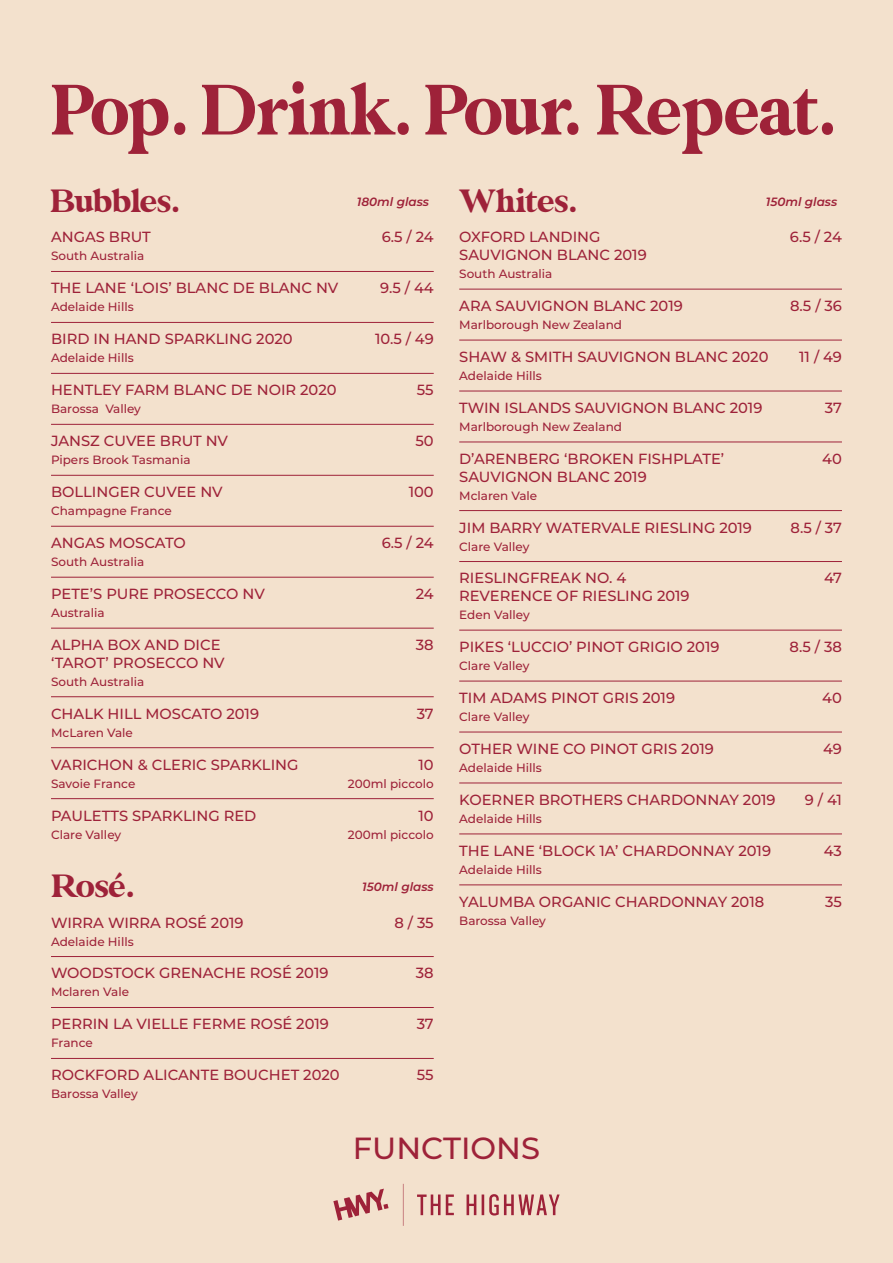
<style>
.page{position:relative;width:893px;height:1263px;background:#f3e1cd}
.page>*{position:absolute;margin:0;border:0;box-sizing:border-box;transform-origin:0 0}
.t1{font:79.5px "Glamour Absolute Condensed";color:#9e2239}
.Sub-Head_-_wine{font:36px "Glamour Absolute";color:#9e2239}
.body{font:500 30.6px "Montserrat";color:#9e2239}
.Item{font:500 14.7px "Montserrat";color:#9e2239}
.Region{font:500 12px "Montserrat";color:#9e2239}
.Region_-_no_rule{font:500 12px "Montserrat";color:#9e2239}
.Sub-Head_-_wine-2{font:italic 600 12px "Montserrat";color:#9e2239}
</style>
<div class="page">
<svg style="left:333px;top:1184px;width:227px;height:42px"></svg>
<hr style="left:51px;top:271px;width:383px;height:1px;background:#9e2239">
<hr style="left:51px;top:322px;width:383px;height:1px;background:#9e2239">
<hr style="left:51px;top:373px;width:383px;height:1px;background:#9e2239">
<hr style="left:51px;top:424px;width:383px;height:1px;background:#9e2239">
<hr style="left:51px;top:475px;width:383px;height:1px;background:#9e2239">
<hr style="left:51px;top:526px;width:383px;height:1px;background:#9e2239">
<hr style="left:51px;top:577px;width:383px;height:1px;background:#9e2239">
<hr style="left:51px;top:628px;width:383px;height:1px;background:#9e2239">
<hr style="left:51px;top:696px;width:383px;height:1px;background:#9e2239">
<hr style="left:51px;top:747px;width:383px;height:1px;background:#9e2239">
<hr style="left:51px;top:798px;width:383px;height:1px;background:#9e2239">
<hr style="left:51px;top:956px;width:383px;height:1px;background:#9e2239">
<hr style="left:51px;top:1007px;width:383px;height:1px;background:#9e2239">
<hr style="left:51px;top:1058px;width:383px;height:1px;background:#9e2239">
<hr style="left:459px;top:289px;width:383px;height:1px;background:#9e2239">
<hr style="left:459px;top:340px;width:383px;height:1px;background:#9e2239">
<hr style="left:459px;top:391px;width:383px;height:1px;background:#9e2239">
<hr style="left:459px;top:442px;width:383px;height:1px;background:#9e2239">
<hr style="left:459px;top:510px;width:383px;height:1px;background:#9e2239">
<hr style="left:459px;top:561px;width:383px;height:1px;background:#9e2239">
<hr style="left:459px;top:630px;width:383px;height:1px;background:#9e2239">
<hr style="left:459px;top:681px;width:383px;height:1px;background:#9e2239">
<hr style="left:459px;top:732px;width:383px;height:1px;background:#9e2239">
<hr style="left:459px;top:783px;width:383px;height:1px;background:#9e2239">
<hr style="left:459px;top:833px;width:383px;height:1px;background:#9e2239">
<hr style="left:459px;top:884px;width:383px;height:1px;background:#9e2239">
<p class="t1" style="left:52px;top:61px;width:785px">Pop. Drink. Pour. Repeat.</p>
<p class="Sub-Head_-_wine" style="left:51px;top:179px;width:130px">Bubbles.</p>
<p class="Sub-Head_-_wine-2" style="left:357px;top:193px;width:74px">180ml glass</p>
<p class="Item" style="left:51px;top:227px;width:101px">ANGAS BRUT</p>
<p class="Item" style="left:382px;top:227px;width:54px">6.5 / 24</p>
<p class="Region" style="left:51px;top:248px;width:95px">South Australia</p>
<p class="Item" style="left:51px;top:278px;width:289px">THE LANE ‘LOIS’ BLANC DE BLANC NV</p>
<p class="Item" style="left:380px;top:278px;width:55px">9.5 / 44</p>
<p class="Region" style="left:51px;top:299px;width:84px">Adelaide Hills</p>
<p class="Item" style="left:51px;top:329px;width:243px">BIRD IN HAND SPARKLING 2020</p>
<p class="Item" style="left:375px;top:329px;width:60px">10.5 / 49</p>
<p class="Region" style="left:51px;top:350px;width:84px">Adelaide Hills</p>
<p class="Item" style="left:51px;top:380px;width:287px">HENTLEY FARM BLANC DE NOIR 2020</p>
<p class="Item" style="left:417px;top:380px;width:18px">55</p>
<p class="Region" style="left:51px;top:401px;width:91px">Barossa Valley</p>
<p class="Item" style="left:51px;top:431px;width:179px">JANSZ CUVEE BRUT NV</p>
<p class="Item" style="left:415px;top:431px;width:20px">50</p>
<p class="Region" style="left:51px;top:452px;width:141px">Pipers Brook Tasmania</p>
<p class="Item" style="left:51px;top:482px;width:173px">BOLLINGER CUVEE NV</p>
<p class="Item" style="left:409px;top:482px;width:27px">100</p>
<p class="Region" style="left:51px;top:503px;width:122px">Champagne France</p>
<p class="Item" style="left:51px;top:533px;width:136px">ANGAS MOSCATO</p>
<p class="Item" style="left:382px;top:533px;width:54px">6.5 / 24</p>
<p class="Region" style="left:51px;top:553px;width:95px">South Australia</p>
<p class="Item" style="left:51px;top:584px;width:215px">PETE’S PURE PROSECCO NV</p>
<p class="Item" style="left:416px;top:584px;width:19px">24</p>
<p class="Region" style="left:51px;top:604px;width:55px">Australia</p>
<p class="Item" style="left:51px;top:635px;width:171px">ALPHA BOX AND DICE</p>
<p class="Item" style="left:416px;top:635px;width:19px">38</p>
<p class="Item" style="left:51px;top:652px;width:175px">‘TAROT’ PROSECCO NV</p>
<p class="Region" style="left:51px;top:673px;width:95px">South Australia</p>
<p class="Item" style="left:51px;top:703px;width:210px">CHALK HILL MOSCATO 2019</p>
<p class="Item" style="left:417px;top:703px;width:19px">37</p>
<p class="Region" style="left:51px;top:724px;width:83px">McLaren Vale</p>
<p class="Item" style="left:51px;top:754px;width:249px">VARICHON &amp; CLERIC SPARKLING</p>
<p class="Item" style="left:418px;top:754px;width:17px">10</p>
<p class="Region" style="left:51px;top:775px;width:86px">Savoie France</p>
<p class="Region" style="left:348px;top:775px;width:87px">200ml piccolo</p>
<p class="Item" style="left:51px;top:805px;width:207px">PAULETTS SPARKLING RED</p>
<p class="Item" style="left:418px;top:805px;width:17px">10</p>
<p class="Region_-_no_rule" style="left:51px;top:826px;width:72px">Clare Valley</p>
<p class="Region_-_no_rule" style="left:348px;top:826px;width:87px">200ml piccolo</p>
<p class="Sub-Head_-_wine" style="left:51px;top:864px;width:85px">Rosé.</p>
<p class="Sub-Head_-_wine-2" style="left:362px;top:878px;width:73px">150ml glass</p>
<p class="Item" style="left:51px;top:912px;width:194px">WIRRA WIRRA ROSÉ 2019</p>
<p class="Item" style="left:394px;top:912px;width:41px">8 / 35</p>
<p class="Region" style="left:51px;top:933px;width:84px">Adelaide Hills</p>
<p class="Item" style="left:51px;top:963px;width:279px">WOODSTOCK GRENACHE ROSÉ 2019</p>
<p class="Item" style="left:416px;top:963px;width:19px">38</p>
<p class="Region" style="left:51px;top:984px;width:80px">Mclaren Vale</p>
<p class="Item" style="left:51px;top:1014px;width:279px">PERRIN LA VIELLE FERME ROSÉ 2019</p>
<p class="Item" style="left:417px;top:1014px;width:19px">37</p>
<p class="Region" style="left:51px;top:1035px;width:43px">France</p>
<p class="Item" style="left:51px;top:1065px;width:290px">ROCKFORD ALICANTE BOUCHET 2020</p>
<p class="Item" style="left:417px;top:1065px;width:18px">55</p>
<p class="Region_-_no_rule" style="left:51px;top:1086px;width:88px">Barossa Valley</p>
<p class="Sub-Head_-_wine" style="left:459px;top:179px;width:119px">Whites.</p>
<p class="Sub-Head_-_wine-2" style="left:766px;top:193px;width:73px">150ml glass</p>
<p class="Item" style="left:459px;top:227px;width:143px">OXFORD LANDING</p>
<p class="Item" style="left:790px;top:227px;width:54px">6.5 / 24</p>
<p class="Item" style="left:459px;top:245px;width:189px">SAUVIGNON BLANC 2019</p>
<p class="Region" style="left:459px;top:265px;width:95px">South Australia</p>
<p class="Item" style="left:459px;top:296px;width:225px">ARA SAUVIGNON BLANC 2019</p>
<p class="Item" style="left:790px;top:296px;width:53px">8.5 / 36</p>
<p class="Region" style="left:459px;top:316px;width:164px">Marlborough New Zealand</p>
<p class="Item" style="left:459px;top:346px;width:311px">SHAW &amp; SMITH SAUVIGNON BLANC 2020</p>
<p class="Item" style="left:799px;top:346px;width:44px">11 / 49</p>
<p class="Region" style="left:459px;top:367px;width:84px">Adelaide Hills</p>
<p class="Item" style="left:459px;top:397px;width:305px">TWIN ISLANDS SAUVIGNON BLANC 2019</p>
<p class="Item" style="left:825px;top:397px;width:19px">37</p>
<p class="Region" style="left:459px;top:418px;width:164px">Marlborough New Zealand</p>
<p class="Item" style="left:459px;top:448px;width:267px">D’ARENBERG ‘BROKEN FISHPLATE’</p>
<p class="Item" style="left:822px;top:448px;width:21px">40</p>
<p class="Item" style="left:459px;top:466px;width:189px">SAUVIGNON BLANC 2019</p>
<p class="Region" style="left:459px;top:487px;width:80px">Mclaren Vale</p>
<p class="Item" style="left:459px;top:517px;width:294px">JIM BARRY WATERVALE RIESLING 2019</p>
<p class="Item" style="left:790px;top:517px;width:53px">8.5 / 37</p>
<p class="Region" style="left:459px;top:538px;width:72px">Clare Valley</p>
<p class="Item" style="left:459px;top:568px;width:169px">RIESLINGFREAK NO. 4</p>
<p class="Item" style="left:824px;top:568px;width:19px">47</p>
<p class="Item" style="left:459px;top:586px;width:232px">REVERENCE OF RIESLING 2019</p>
<p class="Region" style="left:459px;top:606px;width:72px">Eden Valley</p>
<p class="Item" style="left:459px;top:637px;width:262px">PIKES ‘LUCCIO’ PINOT GRIGIO 2019</p>
<p class="Item" style="left:790px;top:637px;width:54px">8.5 / 38</p>
<p class="Region" style="left:459px;top:657px;width:72px">Clare Valley</p>
<p class="Item" style="left:459px;top:687px;width:217px">TIM ADAMS PINOT GRIS 2019</p>
<p class="Item" style="left:822px;top:687px;width:21px">40</p>
<p class="Region" style="left:459px;top:708px;width:72px">Clare Valley</p>
<p class="Item" style="left:459px;top:738px;width:256px">OTHER WINE CO PINOT GRIS 2019</p>
<p class="Item" style="left:823px;top:738px;width:20px">49</p>
<p class="Region" style="left:459px;top:759px;width:84px">Adelaide Hills</p>
<p class="Item" style="left:459px;top:789px;width:318px">KOERNER BROTHERS CHARDONNAY 2019</p>
<p class="Item" style="left:805px;top:789px;width:39px">9 / 41</p>
<p class="Region" style="left:459px;top:810px;width:84px">Adelaide Hills</p>
<p class="Item" style="left:459px;top:840px;width:313px">THE LANE ‘BLOCK 1A’ CHARDONNAY 2019</p>
<p class="Item" style="left:824px;top:840px;width:20px">43</p>
<p class="Region" style="left:459px;top:861px;width:84px">Adelaide Hills</p>
<p class="Item" style="left:459px;top:891px;width:306px">YALUMBA ORGANIC CHARDONNAY 2018</p>
<p class="Item" style="left:825px;top:891px;width:18px">35</p>
<p class="Region_-_no_rule" style="left:459px;top:912px;width:88px">Barossa Valley</p>
<p class="body" style="left:353px;top:1126px;width:189px">FUNCTIONS</p>
</div>
